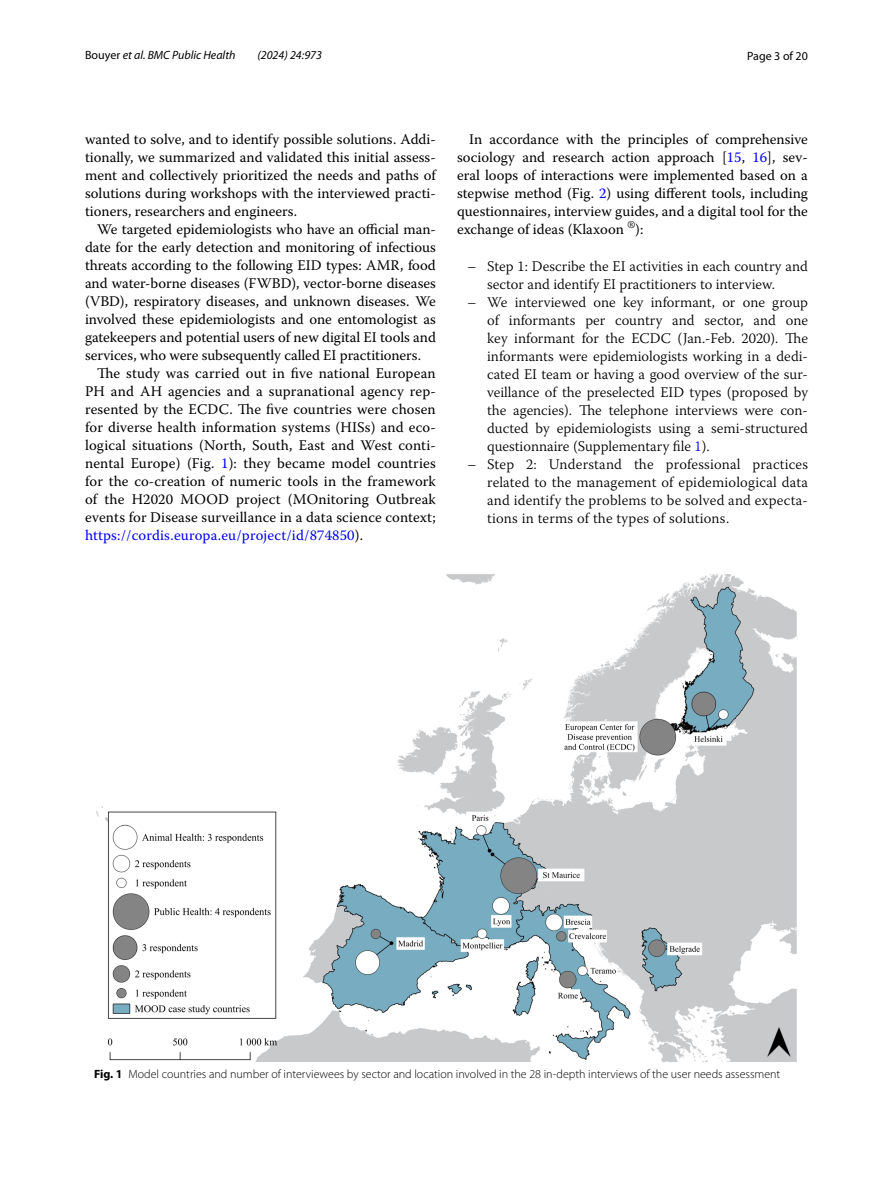
<style>
.page{position:relative;width:893px;height:1187px;background:#fff}
.page>*{position:absolute;margin:0;border:0;box-sizing:border-box;transform-origin:0 0}
.t1{font:14.7px/18px "Warnock Pro";color:#000;text-align:justify}
.t2{font:300 14.7px/18px "Warnock Pro";color:#000;text-align:justify}
.t3{font:300 12px "Myriad Pro";color:#000}
.t4{font:italic 12px "Myriad Pro";color:#000}
.t5{font:12px "Myriad Pro";color:#000}
.s1{font-style:normal}
.s2{color:#00f}
.s3{font-weight:700}
</style>
<div class="page">
<img style="left:96px;top:574px;width:701px;height:488px">
<p class="t4" style="left:85px;top:48px;width:152px"><span class="s1">Bouyer</span> et al. BMC Public Health</p>
<p class="t4" style="left:257px;top:48px;width:66px">(2024) 24:973</p>
<p class="t5" style="left:747px;top:48px;width:62px">Page 3 of 20</p>
<p class="t1" style="left:85px;top:130px;width:352px">wanted to solve, and to identify possible solutions. Addi&shy;tionally, we summarized and validated this initial assess&shy;ment and collectively prioritized the needs and paths of solutions during workshops with the interviewed practi&shy;tioners, researchers and engineers.</p>
<p class="t1" style="left:85px;top:220px;width:352px;text-indent:12px">We targeted epidemiologists who have an official man&shy;date for the early detection and monitoring of infectious threats according to the following EID types: AMR, food and water-borne diseases (FWBD), vector-borne diseases (VBD), respiratory diseases, and unknown diseases. We involved these epidemiologists and one entomologist as gatekeepers and potential users of new digital EI tools and services, who were subsequently called EI practitioners.</p>
<p class="t1" style="left:85px;top:364px;width:352px;text-indent:12px">The study was carried out in five national European PH and AH agencies and a supranational agency rep&shy;resented by the ECDC. The five countries were chosen for diverse health information systems (HISs) and eco&shy;logical situations (North, South, East and West conti&shy;nental Europe) (Fig. <span class="s2">1</span>): they became model countries for the co-creation of numeric tools in the framework of the H2020 MOOD project (MOnitoring Outbreak events for Disease surveillance in a data science context; <span class="s2">https://cordis.europa.eu/project/id/874850</span>).</p>
<p class="t1" style="left:457px;top:130px;width:352px;text-indent:12px">In accordance with the principles of comprehensive sociology and research action approach [<span class="s2">15</span>, <span class="s2">16</span>], sev&shy;eral loops of interactions were implemented based on a stepwise method (Fig. <span class="s2">2</span>) using different tools, including questionnaires, interview guides, and a digital tool for the exchange of ideas (Klaxoon <sup>®</sup>):</p>
<p class="t2" style="left:487px;top:256px;width:322px;text-indent:-20px">– Step 1: Describe the EI activities in each country and sector and identify EI practitioners to interview.</p>
<p class="t2" style="left:487px;top:292px;width:322px;text-indent:-19px">– We interviewed one key informant, or one group of informants per country and sector, and one key informant for the ECDC (Jan.-Feb. 2020). The informants were epidemiologists working in a dedi&shy;cated EI team or having a good overview of the sur&shy;veillance of the preselected EID types (proposed by the agencies). The telephone interviews were con&shy;ducted by epidemiologists using a semi-structured questionnaire (Supplementary file <span class="s2">1</span>).</p>
<p class="t2" style="left:487px;top:454px;width:322px;text-indent:-20px">– Step 2: Understand the professional practices related to the management of epidemiological data and identify the problems to be solved and expecta&shy;tions in terms of the types of solutions.</p>
<p class="t3" style="left:94px;top:1067px;width:688px"><span class="s3">Fig. 1</span> Model countries and number of interviewees by sector and location involved in the 28 in-depth interviews of the user needs assessment</p>
</div>
